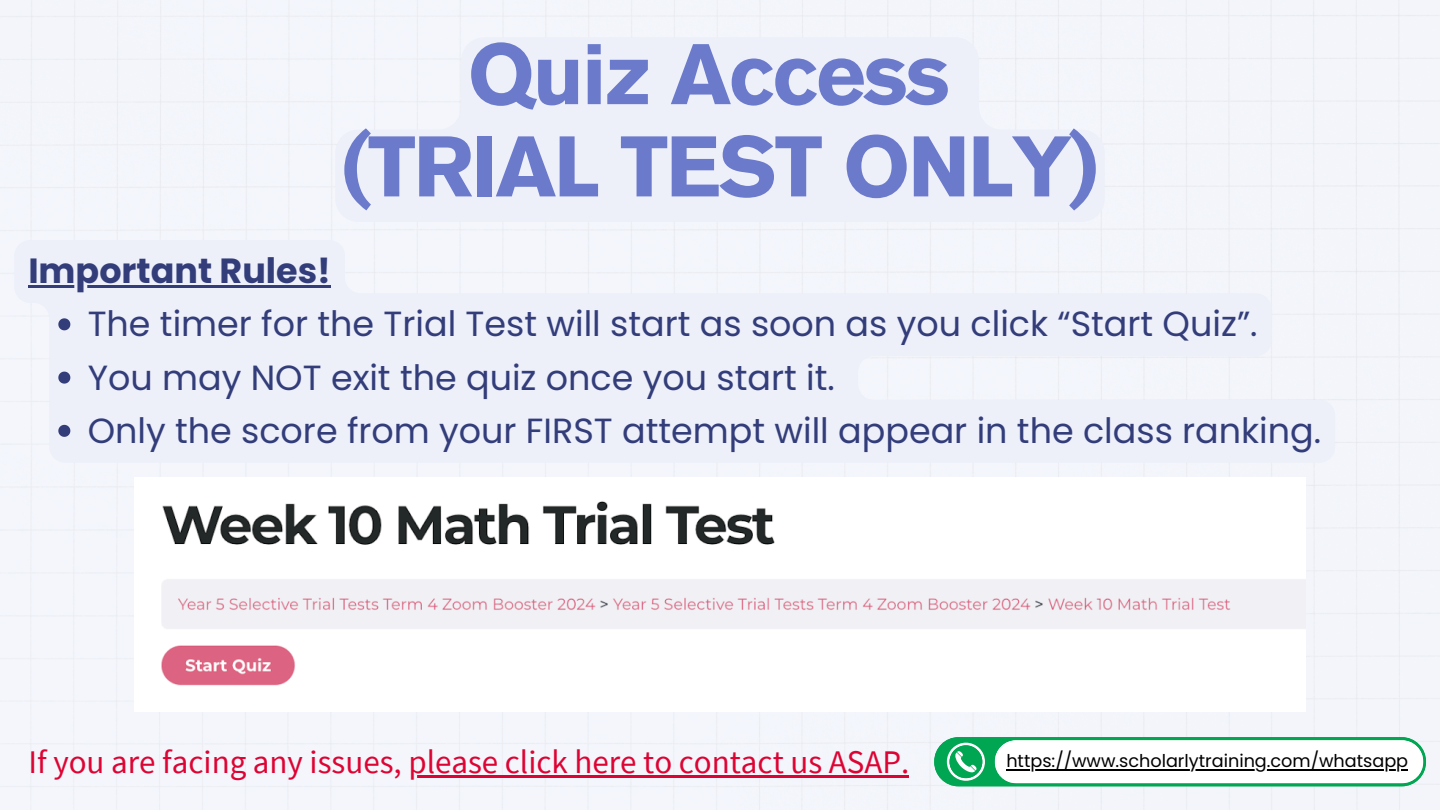
<style>
.page{position:relative;width:1440px;height:810px;background:#fff}
.page>*{position:absolute;margin:0;border:0;box-sizing:border-box;transform-origin:0 0}
.t1{font:700 85px/92.2px "Akzidenz Grotesk Pro";letter-spacing:-.025em;color:#6b7acb;text-align:center}
.t2{font:34.9px "Poppins";color:#323d7a}
.t3{font:700 34.9px "Poppins";color:#323d7a}
.t4{font:33px "Source Sans Pro";color:#dd0433}
.t5{font:17.6px "Poppins";color:#000}
</style>
<div class="page">
<svg style="left:934px;top:737px;width:492px;height:49px"></svg>
<hr style="left:1006px;top:769px;width:402px;height:2px;background:#000">
<hr style="left:408px;top:775px;width:501px;height:3px;background:#dd0433">
<div style="left:14px;top:240px;width:1321px;height:223px;background:#edeff9"></div>
<hr style="left:28px;top:285px;width:303px;height:3px;background:#323d7a">
<svg style="left:58px;top:318px;width:12px;height:12px"></svg>
<svg style="left:58px;top:372px;width:12px;height:12px"></svg>
<svg style="left:58px;top:425px;width:12px;height:12px"></svg>
<img style="left:161px;top:500px;width:1144px;height:186px">
<div style="left:335px;top:37px;width:770px;height:185px;background:#edeff9"></div>
<h3 class="t1" style="left:342px;top:37px;width:758px">Quiz Access (TRIAL TEST ONLY)</h3>
<p class="t3" style="left:28px;top:246px;width:304px">Important Rules!</p>
<p class="t2" style="left:88px;top:300px;width:1171px">The timer for the Trial Test will start as soon as you click “Start Quiz”.</p>
<p class="t2" style="left:88px;top:353px;width:749px">You may NOT exit the quiz once you start it.</p>
<p class="t2" style="left:88px;top:406px;width:1235px">Only the score from your FIRST attempt will appear in the class ranking.</p>
<h1 class="t4" style="left:28px;top:740px;width:882px">If you are facing any issues, please click here to contact us ASAP.</h1>
<p class="t5" style="left:1006px;top:749px;width:403px">https://www.scholarlytraining.com/whatsapp</p>
</div>
